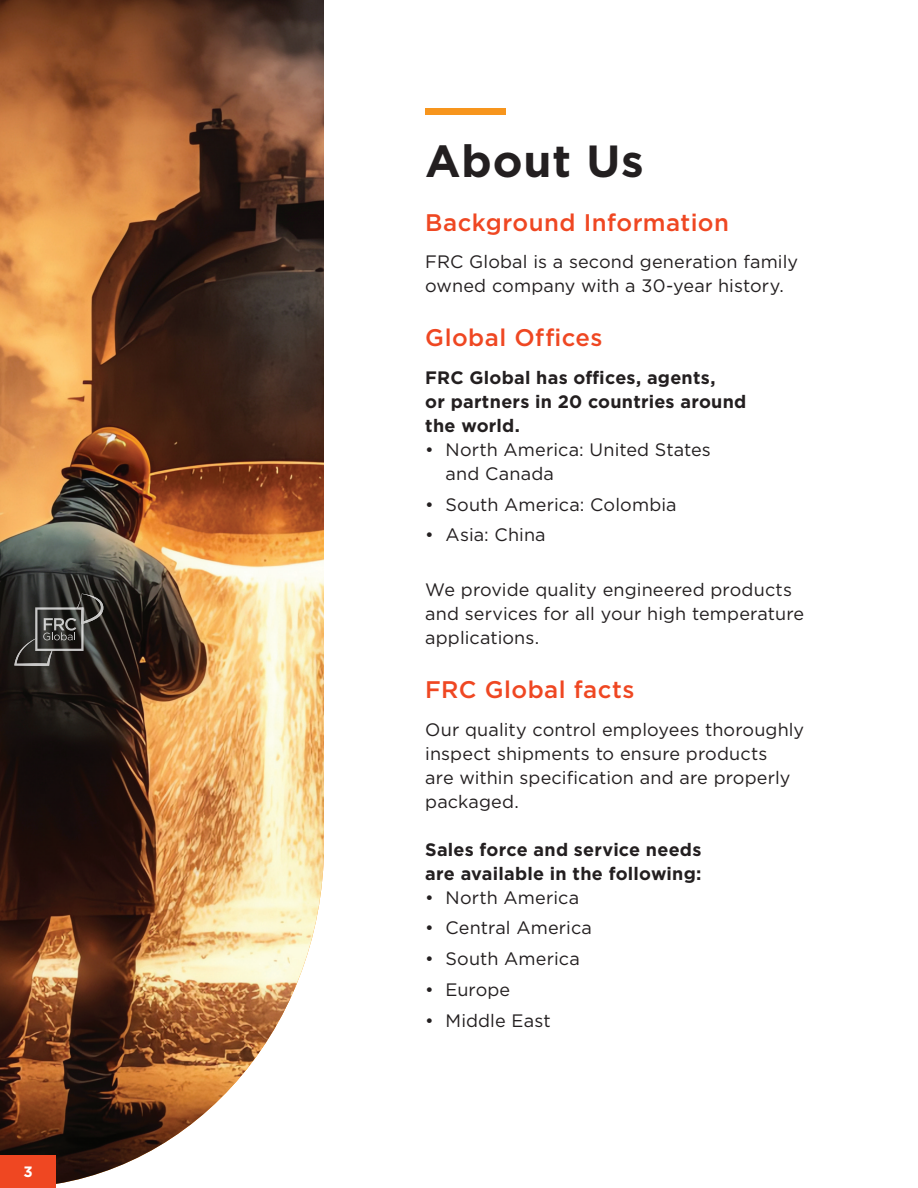
<style>
.page{position:relative;width:918px;height:1188px;background:#fff}
.page>*{position:absolute;margin:0;border:0;box-sizing:border-box;transform-origin:0 0}
.Headlines{font:700 45px "Gotham";letter-spacing:.015em;color:#231f20}
.Subheadlines{font:500 24px "Gotham";letter-spacing:.02em;color:#ef4722}
.body_copy{font:18px/24px "Gotham";letter-spacing:.01em;color:#231f20}
.body_copy-2{font:700 18px/24px "Gotham";letter-spacing:.015em;color:#231f20}
.t1{font:700 15px "Gotham";color:#fff}
</style>
<div class="page">
<div style="left:425px;top:108px;width:81px;height:7px;background:#f7951d"></div>
<img style="left:0;top:0;width:324px;height:1184px">
<svg style="left:14px;top:594px;width:89px;height:72px;background:#42413e"></svg>
<div style="left:0;top:1155px;width:56px;height:33px;background:#ef4722"></div>
<p class="t1" style="left:23px;top:1162px;width:11px">3</p>
<p class="Headlines" style="left:425px;top:131px;width:220px">About Us</p>
<p class="Subheadlines" style="left:425px;top:209px;width:305px">Background Information</p>
<p class="body_copy" style="left:425px;top:250px;width:374px">FRC Global is a second generation family owned company with a 30-year history.</p>
<p class="Subheadlines" style="left:425px;top:324px;width:179px">Global Offices</p>
<p class="body_copy-2" style="left:425px;top:365px;width:323px">FRC Global has offices, agents,<br>or partners in 20 countries around the world.</p>
<p class="body_copy" style="left:446px;top:437px;width:267px;text-indent:-20px">• North America: United States and Canada</p>
<p class="body_copy" style="left:425px;top:492px;width:253px">• South America: Colombia</p>
<p class="body_copy" style="left:425px;top:523px;width:122px">• Asia: China</p>
<p class="body_copy" style="left:425px;top:577px;width:381px">We provide quality engineered products and services for all your high temperature applications.</p>
<p class="Subheadlines" style="left:425px;top:676px;width:211px">FRC Global facts</p>
<p class="body_copy" style="left:425px;top:717px;width:381px">Our quality control employees thoroughly inspect shipments to ensure products<br>are within specification and are properly packaged.</p>
<p class="body_copy-2" style="left:425px;top:837px;width:278px">Sales force and service needs are available in the following:</p>
<p class="body_copy" style="left:425px;top:885px;width:155px">• North America</p>
<p class="body_copy" style="left:425px;top:916px;width:168px">• Central America</p>
<p class="body_copy" style="left:425px;top:946px;width:156px">• South America</p>
<p class="body_copy" style="left:425px;top:977px;width:87px">• Europe</p>
<p class="body_copy" style="left:425px;top:1008px;width:127px">• Middle East</p>
</div>
